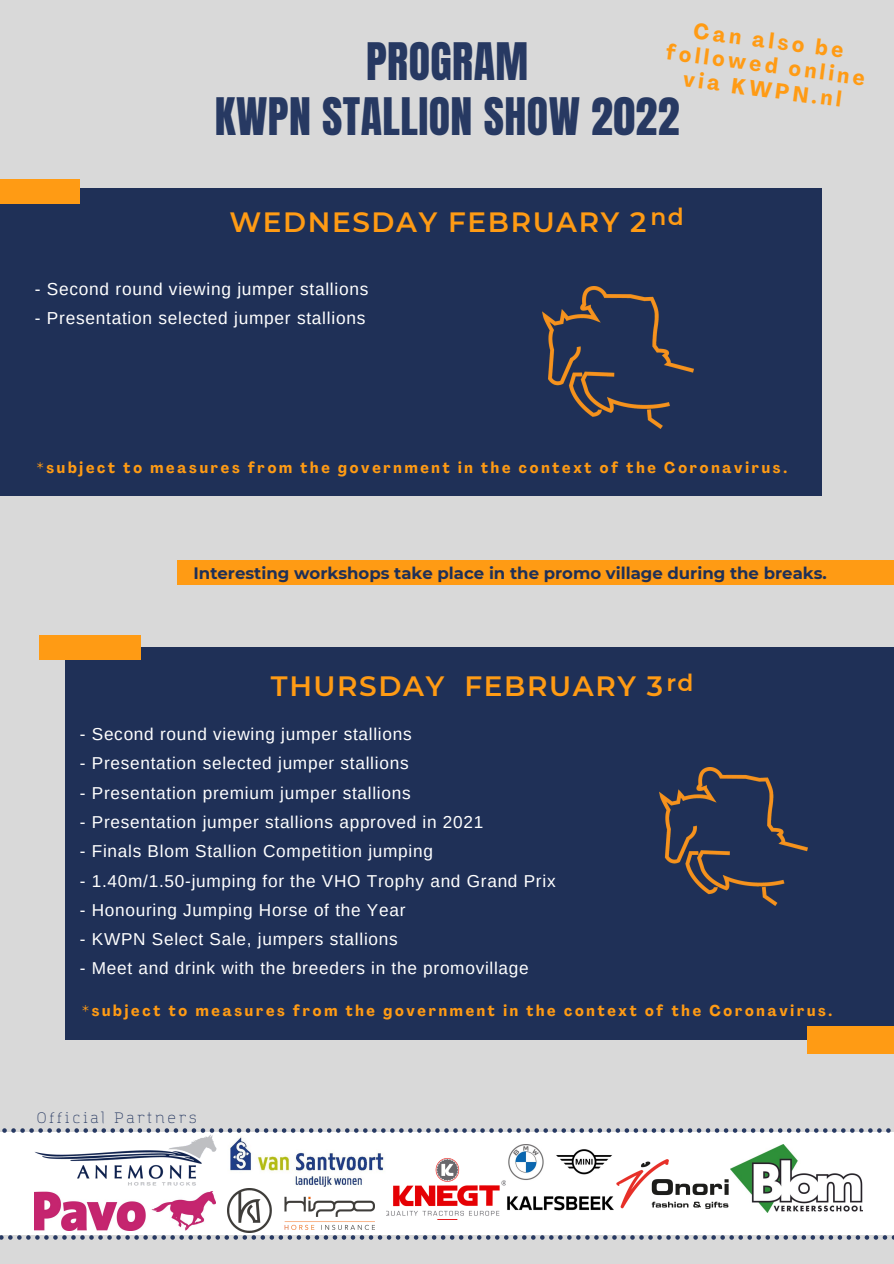
<style>
.page{position:relative;width:894px;height:1264px;background:#fff}
.page>*{position:absolute;margin:0;border:0;box-sizing:border-box;transform-origin:0 0}
.t1{font:43.95px "Anton";letter-spacing:.01em;color:#273962}
.t2{font:600 27.9px "Montserrat";letter-spacing:.06em;color:#ff9b14}
.t3{font:600 23.25px "Montserrat";color:#ff9b14}
.t4{font:700 condensed 21.45px "Agrandir";color:#ff9b14}
.t5{font:17.25px "Arimo";letter-spacing:.04em;color:#fff}
.t6{font:700 16.5px "Montserrat";color:#1f3057}
.t7{font:700 condensed 15.45px "Agrandir";letter-spacing:.18em;color:#ff9b14}
.t8{font:300 14.85px "Amazing Grotesk";letter-spacing:.18em;color:#273962}
</style>
<div class="page">
<div style="left:0;top:0;width:893px;height:1263px;background:#d9d9d9"></div>
<div style="left:0;top:188px;width:821px;height:308px;background:#1f3057"></div>
<div style="left:0;top:179px;width:80px;height:24px;background:#ff9b14"></div>
<img style="left:542px;top:287px;width:151px;height:142px">
<div style="left:65px;top:648px;width:828px;height:391px;background:#1f3057"></div>
<div style="left:807px;top:1026px;width:86px;height:27px;background:#ff9b14"></div>
<img style="left:659px;top:767px;width:148px;height:138px">
<div style="left:39px;top:635px;width:101px;height:25px;background:#ff9b14"></div>
<div style="left:0;top:1132px;width:893px;height:103px;background:#fff"></div>
<svg style="left:0;top:1235px;width:893px;height:4px"></svg>
<svg style="left:2px;top:1128px;width:889px;height:4px"></svg>
<img style="left:35px;top:1134px;width:181px;height:51px">
<img style="left:35px;top:1191px;width:180px;height:39px">
<img style="left:230px;top:1136px;width:154px;height:50px">
<img style="left:616px;top:1159px;width:113px;height:50px">
<img style="left:386px;top:1158px;width:119px;height:58px">
<img style="left:228px;top:1188px;width:146px;height:44px">
<img style="left:730px;top:1144px;width:132px;height:68px">
<img style="left:507px;top:1144px;width:106px;height:67px">
<div style="left:177px;top:560px;width:716px;height:25px;background:#ff9b14"></div>
<p class="t4" style="left:694px;top:23px;width:152px;rotate:7deg">Can also be</p>
<p class="t4" style="left:732px;top:77px;width:112px;rotate:7deg">KWPN.nl</p>
<p class="t1" style="left:366px;top:30px;width:164px">PROGRAM</p>
<p class="t1" style="left:215px;top:84px;width:466px">KWPN STALLION SHOW 2022</p>
<p class="t4" style="left:667px;top:44px;width:201px;rotate:7deg">followed online</p>
<p class="t3" style="left:650px;top:202px;width:35px">nd</p>
<p class="t2" style="left:229px;top:205px;width:418px">WEDNESDAY FEBRUARY 2</p>
<p class="t5" style="left:35px;top:279px;width:335px">- Second round viewing jumper stallions</p>
<p class="t5" style="left:35px;top:308px;width:332px">- Presentation selected jumper stallions</p>
<p class="t7" style="left:37px;top:461px;width:751px">*subject to measures from the government in the context of the Coronavirus.</p>
<p class="t6" style="left:193px;top:563px;width:634px">Interesting workshops take place in the promo village during the breaks.</p>
<p class="t3" style="left:666px;top:668px;width:29px">rd</p>
<p class="t2" style="left:271px;top:669px;width:393px">THURSDAY FEBRUARY 3</p>
<p class="t5" style="left:80px;top:724px;width:333px">- Second round viewing jumper stallions</p>
<p class="t5" style="left:80px;top:753px;width:330px">- Presentation selected jumper stallions</p>
<p class="t5" style="left:80px;top:783px;width:332px">- Presentation premium jumper stallions</p>
<p class="t5" style="left:80px;top:812px;width:405px">- Presentation jumper stallions approved in 2021</p>
<p class="t5" style="left:80px;top:841px;width:354px">- Finals Blom Stallion Competition jumping</p>
<p class="t5" style="left:80px;top:870px;width:477px">- 1.40m/1.50-jumping for the VHO Trophy and Grand Prix</p>
<p class="t5" style="left:80px;top:900px;width:327px">- Honouring Jumping Horse of the Year</p>
<p class="t5" style="left:80px;top:929px;width:319px">- KWPN Select Sale, jumpers stallions</p>
<p class="t5" style="left:80px;top:958px;width:450px">- Meet and drink with the breeders in the promovillage</p>
<p class="t7" style="left:82px;top:1004px;width:751px">*subject to measures from the government in the context of the Coronavirus.</p>
<p class="t8" style="left:37px;top:1111px;width:162px">Official Partners</p>
</div>
